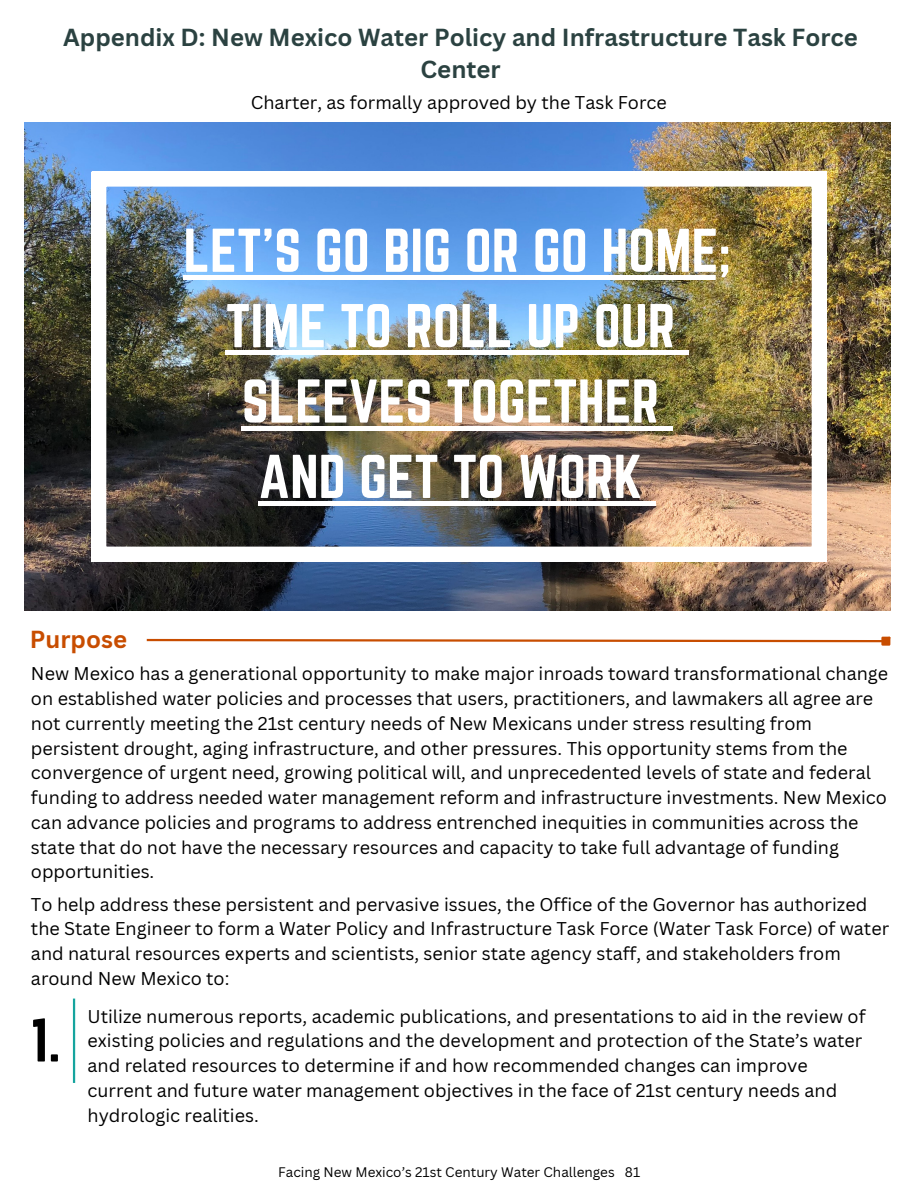
<style>
.page{position:relative;width:918px;height:1188px;background:#fff}
.page>*{position:absolute;margin:0;border:0;box-sizing:border-box;transform-origin:0 0}
.t1{font:54px "Norwester";color:#fff}
.t2{font:54px "Norwester";color:#000}
.t3{font:700 24px/32.7px "Canva Sans";color:#2b4241;text-align:center}
.t4{font:700 24px "Canva Sans";color:#c84d00}
.t5{font:18px/24.8px "Canva Sans";color:#000}
.t6{font:13.5px "Canva Sans";color:#000}
</style>
<div class="page">
<img style="left:24px;top:122px;width:866px;height:489px">
<img style="left:92px;top:172px;width:734px;height:389px">
<svg style="left:146px;top:638px;width:735px;height:5px"></svg>
<div style="left:883px;top:638px;width:6px;height:7px;background:#c84d00"></div>
<div style="left:881px;top:637px;width:9px;height:9px;border:2px solid #c84d00"></div>
<div style="left:183px;top:275px;width:548px;height:5px;background:#fff"></div>
<hr style="left:226px;top:351px;width:449px;height:4px;background:#fff">
<hr style="left:675px;top:351px;width:14px;height:4px;background:#fff">
<hr style="left:242px;top:426px;width:417px;height:4px;background:#fff">
<hr style="left:659px;top:426px;width:14px;height:4px;background:#fff">
<div style="left:259px;top:501px;width:383px;height:5px;background:#fff"></div>
<div style="left:642px;top:501px;width:14px;height:5px;background:#fff"></div>
<hr style="left:73px;top:999px;width:2px;height:84px;background:#15a49e">
<p class="t3" style="left:63px;top:20px;width:796px">Appendix D: New Mexico Water Policy and Infrastructure Task Force<br>Center</p>
<p class="t5" style="left:251px;top:90px;width:417px">Charter, as formally approved by the Task Force</p>
<p class="t4" style="left:30px;top:623px;width:99px">Purpose</p>
<p class="t1" style="left:183px;top:218px;width:549px">LET’S GO BIG OR GO HOME;</p>
<p class="t1" style="left:226px;top:293px;width:451px">TIME TO ROLL UP OUR</p>
<p class="t1" style="left:242px;top:369px;width:419px">SLEEVES TOGETHER</p>
<p class="t1" style="left:259px;top:444px;width:385px">AND GET TO WORK</p>
<p class="t5" style="left:31px;top:661px;width:859px">New Mexico has a generational opportunity to make major inroads toward transformational change on established water policies and processes that users, practitioners, and lawmakers all agree are not currently meeting the 21st century needs of New Mexicans under stress resulting from persistent drought, aging infrastructure, and other pressures. This opportunity stems from the convergence of urgent need, growing political will, and unprecedented levels of state and federal funding to address needed water management reform and infrastructure investments. New Mexico can advance policies and programs to address entrenched inequities in communities across the state that do not have the necessary resources and capacity to take full advantage of funding opportunities.</p>
<p class="t5" style="left:31px;top:891px;width:860px">To help address these persistent and pervasive issues, the Office of the Governor has authorized the State Engineer to form a Water Policy and Infrastructure Task Force (Water Task Force) of water and natural resources experts and scientists, senior state agency staff, and stakeholders from around New Mexico to:</p>
<p class="t2" style="left:30px;top:1008px;width:32px">1.</p>
<p class="t5" style="left:88px;top:1003px;width:780px">Utilize numerous reports, academic publications, and presentations to aid in the review of existing policies and regulations and the development and protection of the State’s water and related resources to determine if and how recommended changes can improve current and future water management objectives in the face of 21st century needs and hydrologic realities.</p>
<p class="t6" style="left:278px;top:1163px;width:363px">Facing New Mexico’s 21st Century Water Challenges 81</p>
</div>
